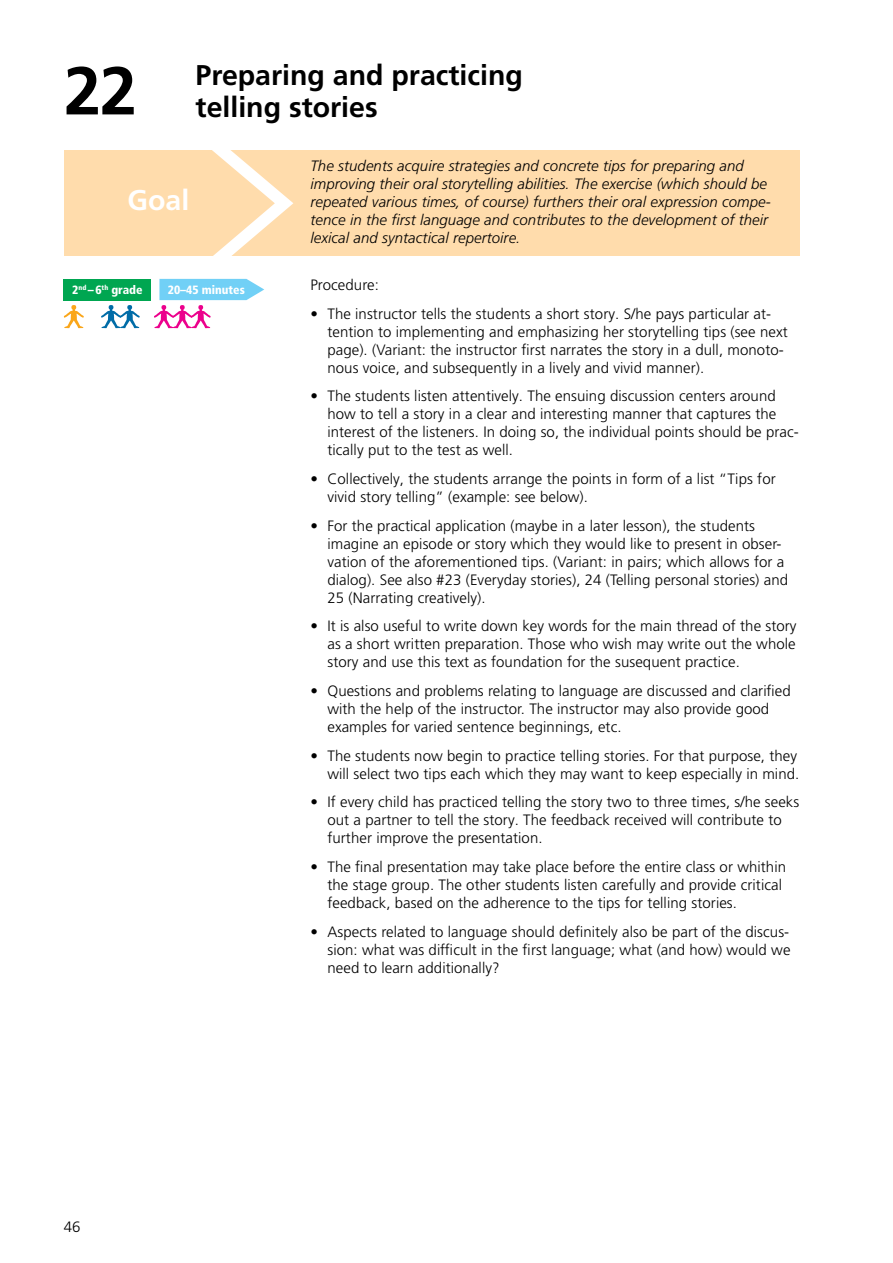
<style>
.page{position:relative;width:893px;height:1263px;background:#fff}
.page>*{position:absolute;margin:0;border:0;box-sizing:border-box;transform-origin:0 0}
.t1{font:700 67.5px "Frutiger LT Pro";color:#000}
.t2{font:700 28.5px "Frutiger LT Pro";color:#000}
.t3{font:700 28.5px "Frutiger LT Pro";color:#fff}
.t4{font:300 15px/18px "Frutiger LT Pro";letter-spacing:.005em;color:#000}
.t5{font:italic 300 15px/18px "Frutiger LT Pro";letter-spacing:.005em;color:#000}
.t6{font:900 condensed 12px "Frutiger LT Pro";color:#fff}
</style>
<div class="page">
<div style="left:64px;top:150px;width:735px;height:105px;background:#ffdcac"></div>
<svg style="left:101px;top:305px;width:39px;height:23px"></svg>
<svg style="left:64px;top:305px;width:20px;height:23px"></svg>
<div style="left:64px;top:279px;width:87px;height:21px;background:#00a651"></div>
<svg style="left:154px;top:150px;width:149px;height:178px"></svg>
<h1 class="t1" style="left:64px;top:51px;width:75px">22</h1>
<h2 class="t2" style="left:196px;top:59px;width:329px">Preparing and practicing</h2>
<h2 class="t2" style="left:196px;top:90px;width:184px">telling stories</h2>
<h2 class="t3" style="left:128px;top:184px;width:63px">Goal</h2>
<p class="t6" style="left:72px;top:282px;width:72px">2<sup>nd</sup> –6<sup>th</sup> grade</p>
<p class="t6" style="left:168px;top:282px;width:78px">20–45 minutes</p>
<p class="t5" style="left:310px;top:157px;width:462px">The students acquire strategies and concrete tips for preparing and improving their oral storytelling abilities. The exercise (which should be repeated various times, of course) furthers their oral expression compe&shy;tence in the first language and contributes to the development of their lexical and syntactical repertoire.</p>
<p class="t4" style="left:310px;top:276px;width:70px">Procedure:</p>
<p class="t4" style="left:327px;top:305px;width:462px;text-indent:-17px">• The instructor tells the students a short story. S/he pays particular at&shy;tention to implementing and emphasizing her storytelling tips (see next page). (Variant: the instructor first narrates the story in a dull, monoto&shy;nous voice, and subsequently in a lively and vivid manner).</p>
<p class="t4" style="left:327px;top:387px;width:473px;text-indent:-17px">• The students listen attentively. The ensuing discussion centers around how to tell a story in a clear and interesting manner that captures the interest of the listeners. In doing so, the individual points should be prac&shy;tically put to the test as well.</p>
<p class="t4" style="left:327px;top:470px;width:450px;text-indent:-17px">• Collectively, the students arrange the points in form of a list “Tips for vivid story telling” (example: see below).</p>
<p class="t4" style="left:327px;top:517px;width:462px;text-indent:-17px">• For the practical application (maybe in a later lesson), the students imagine an episode or story which they would like to present in obser&shy;vation of the aforementioned tips. (Variant: in pairs; which allows for a dialog). See also #23 (Everyday stories), 24 (Telling personal stories) and 25 (Narrating creatively).</p>
<p class="t4" style="left:327px;top:617px;width:471px;text-align:justify;text-indent:-17px">• It is also useful to write down key words for the main thread of the story as a short written preparation. Those who wish may write out the whole story and use this text as foundation for the susequent practice.</p>
<p class="t4" style="left:327px;top:682px;width:465px;text-indent:-17px">• Questions and problems relating to language are discussed and clarified with the help of the instructor. The instructor may also provide good examples for varied sentence beginnings, etc.</p>
<p class="t4" style="left:310px;top:746px;width:490px;text-align:right">• The students now begin to practice telling stories. For that purpose, they will select two tips each which they may want to keep especially in mind.</p>
<p class="t4" style="left:327px;top:793px;width:473px;text-indent:-17px">• If every child has practiced telling the story two to three times, s/he seeks out a partner to tell the story. The feedback received will contribute to further improve the presentation.</p>
<p class="t4" style="left:327px;top:858px;width:460px;text-indent:-17px">• The final presentation may take place before the entire class or whithin the stage group. The other students listen carefully and provide critical feedback, based on the adherence to the tips for telling stories.</p>
<p class="t4" style="left:327px;top:922px;width:465px;text-align:justify;text-indent:-17px">• Aspects related to language should definitely also be part of the discus&shy;sion: what was difficult in the first language; what (and how) would we need to learn additionally?</p>
<p class="t4" style="left:64px;top:1217px;width:18px">46</p>
</div>
